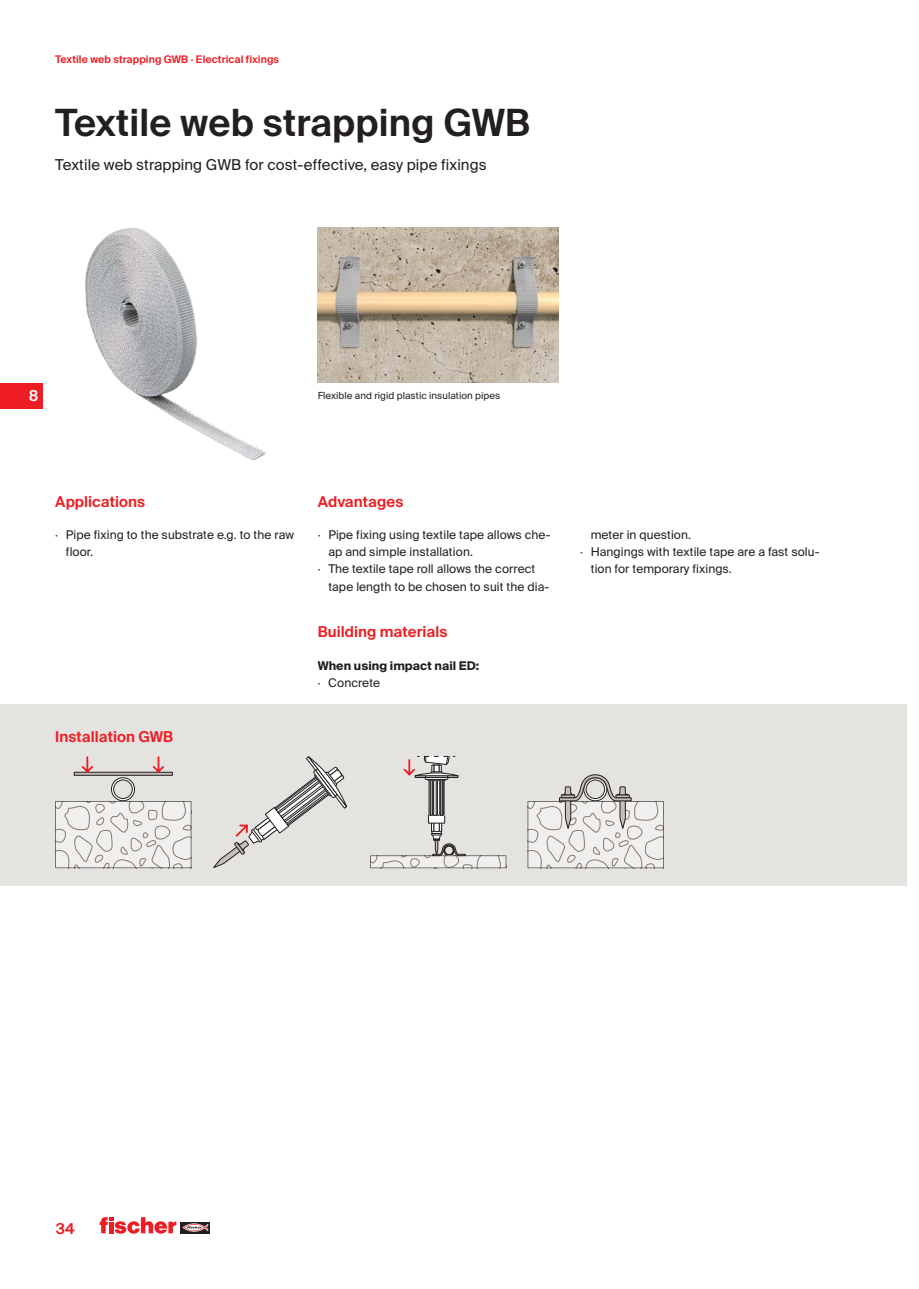
<style>
.page{position:relative;width:919px;height:1289px;background:#fff}
.page>*{position:absolute;margin:0;border:0;box-sizing:border-box;transform-origin:0 0}
.t1{font:600 37.5px "fischerstrong";letter-spacing:.005em;color:#231f20}
.t2{font:600 15px "fischerstrong";letter-spacing:.005em;color:#ee1d23}
.t3{font:15px "fischerstrong";letter-spacing:.005em;color:#231f20}
.t4{font:600 15px "fischerstrong";color:#fff}
.t5{font:12px/17.2px "fischerstrong";letter-spacing:.005em;color:#231f20}
.t6{font:700 12px "fischerstrong";letter-spacing:.005em;color:#231f20}
.t7{font:600 10.5px "fischerstrong";letter-spacing:.005em;color:#ee1d23}
.t8{font:9.75px "fischerstrong";letter-spacing:.005em;color:#231f20}
</style>
<div class="page">
<img style="left:85px;top:228px;width:44px;height:156px">
<img style="left:318px;top:227px;width:240px;height:155px">
<div style="left:0;top:704px;width:906px;height:181px;background:#e5e3e0"></div>
<svg style="left:55px;top:756px;width:136px;height:112px"></svg>
<svg style="left:213px;top:756px;width:134px;height:112px"></svg>
<svg style="left:431px;top:795px;width:11px;height:14px"></svg>
<div style="left:428px;top:778px;width:16px;height:37px;border:1px solid #231f20"></div>
<div style="left:436px;top:778px;width:1px;height:37px;border:1px solid #231f20"></div>
<div style="left:439px;top:778px;width:2px;height:37px;border:1px solid #231f20"></div>
<div style="left:432px;top:778px;width:2px;height:37px;border:1px solid #231f20"></div>
<div style="left:442px;top:778px;width:1px;height:37px;border:1px solid #231f20"></div>
<div style="left:429px;top:778px;width:2px;height:37px;border:1px solid #231f20"></div>
<svg style="left:370px;top:809px;width:136px;height:59px"></svg>
<svg style="left:403px;top:756px;width:55px;height:39px"></svg>
<svg style="left:527px;top:774px;width:136px;height:94px"></svg>
<svg style="left:181px;top:1222px;width:29px;height:11px"></svg>
<svg style="left:182px;top:1223px;width:26px;height:8px"></svg>
<svg style="left:100px;top:1217px;width:76px;height:16px"></svg>
<div style="left:0;top:383px;width:43px;height:25px;background:#ee1d23"></div>
<p class="t7" style="left:55px;top:53px;width:225px">Textile web strapping GWB · Electrical fixings</p>
<h1 class="t1" style="left:55px;top:101px;width:476px">Textile web strapping GWB</h1>
<p class="t3" style="left:55px;top:156px;width:433px">Textile web strapping GWB for cost-effective, easy pipe fixings</p>
<p class="t4" style="left:29px;top:387px;width:11px">8</p>
<p class="t8" style="left:318px;top:390px;width:184px">Flexible and rigid plastic insulation pipes</p>
<p class="t2" style="left:55px;top:492px;width:91px">Applications</p>
<p class="t5" style="left:66px;top:526px;width:229px;text-indent:-11px">· Pipe fixing to the substrate e.g. to the raw floor.</p>
<p class="t2" style="left:55px;top:727px;width:119px">Installation GWB</p>
<p class="t2" style="left:318px;top:492px;width:87px">Advantages</p>
<p class="t5" style="left:318px;top:526px;width:234px">· Pipe fixing using textile tape allows che-</p>
<p class="t5" style="left:328px;top:543px;width:146px">ap and simple installation.</p>
<p class="t5" style="left:318px;top:560px;width:219px">· The textile tape roll allows the correct</p>
<p class="t5" style="left:328px;top:578px;width:222px">tape length to be chosen to suit the dia-</p>
<p class="t2" style="left:317px;top:623px;width:131px">Building materials</p>
<p class="t6" style="left:317px;top:658px;width:163px">When using impact nail ED:</p>
<p class="t5" style="left:317px;top:674px;width:64px">· Concrete</p>
<p class="t5" style="left:590px;top:526px;width:102px">meter in question.</p>
<p class="t5" style="left:580px;top:543px;width:241px">· Hangings with textile tape are a fast solu-</p>
<p class="t5" style="left:590px;top:560px;width:142px">tion for temporary fixings.</p>
<p class="t2" style="left:56px;top:1219px;width:20px">34</p>
</div>
